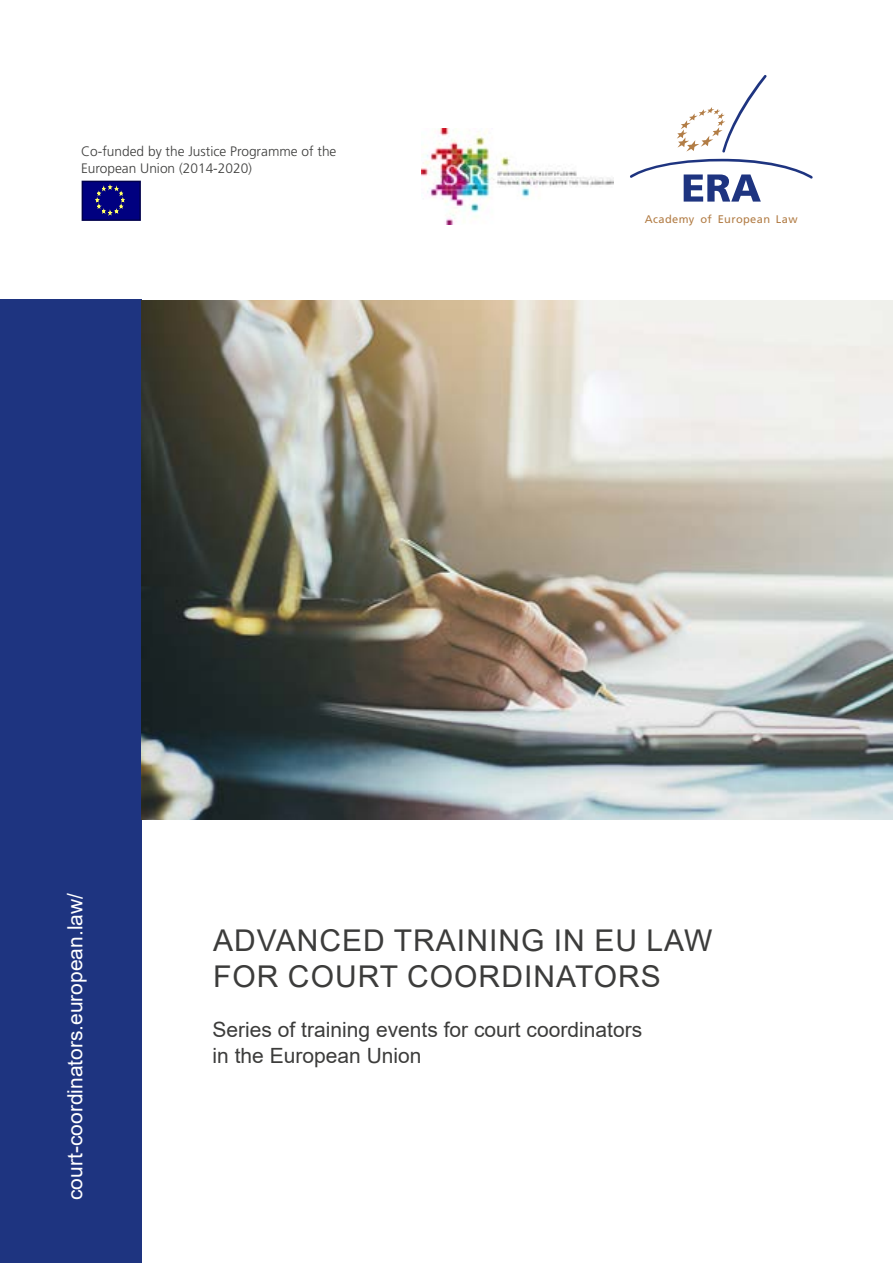
<style>
.page{position:relative;width:893px;height:1263px;background:#fff}
.page>*{position:absolute;margin:0;border:0;box-sizing:border-box;transform-origin:0 0}
.t1{font:30px/36px "Arial";letter-spacing:.035em;color:#3c3c3b}
.t2{font:21px/25.2px "Arial";color:#3c3c3b}
.t3{font:21px "Arial";color:#fff}
.t4{font:300 13.65px/16.5px "Frutiger LT";color:#3c3c3b}
.t5{font:11.1px "Frutiger LT";letter-spacing:.035em;color:#b27d46}
</style>
<div class="page">
<div style="left:0;top:300px;width:142px;height:963px;background:#1e3480"></div>
<svg style="left:630px;top:159px;width:183px;height:43px"></svg>
<svg style="left:677px;top:75px;width:90px;height:78px"></svg>
<img style="left:142px;top:300px;width:751px;height:520px">
<div style="left:82px;top:181px;width:58px;height:39px;background:#000080"></div>
<div style="left:82px;top:181px;width:59px;height:40px;border:1px solid #00004c"></div>
<svg style="left:96px;top:185px;width:29px;height:31px"></svg>
<img style="left:421px;top:128px;width:192px;height:96px">
<p class="t4" style="left:81px;top:144px;width:257px">Co-funded by the Justice Programme of the<br>European Union (2014-2020)</p>
<p class="t5" style="left:645px;top:213px;width:154px">Academy of European Law</p>
<p class="t3" style="left:61px;top:1200px;width:308px;rotate:-90deg">court-coordinators.european.law/</p>
<h1 class="t1" style="left:213px;top:922px;width:501px">ADVANCED TRAINING IN EU LAW<br>FOR COURT COORDINATORS</h1>
<p class="t2" style="left:213px;top:1017px;width:431px">Series of training events for court coordinators in the European Union</p>
</div>
